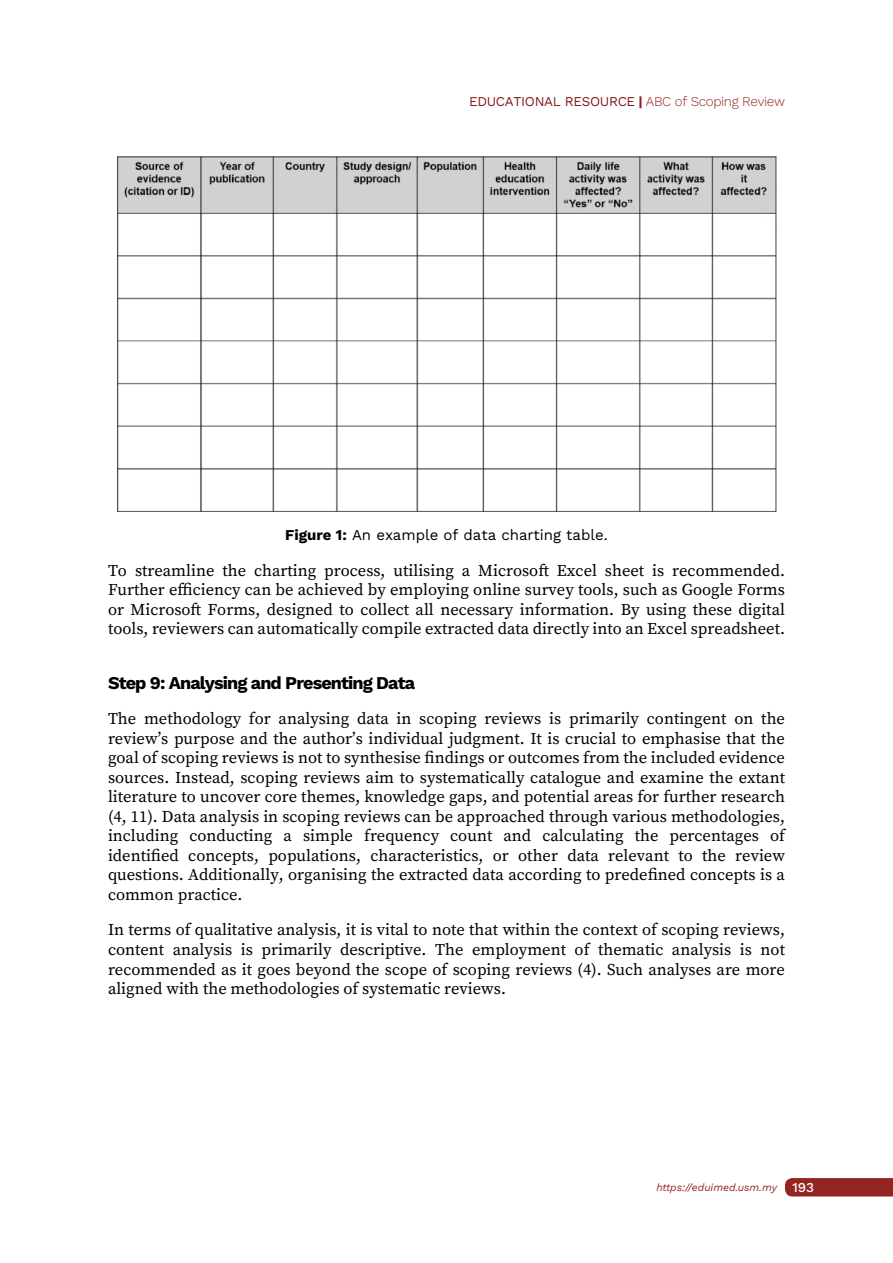
<style>
.page{position:relative;width:893px;height:1263px;background:#fff}
.page>*{position:absolute;margin:0;border:0;box-sizing:border-box;transform-origin:0 0}
.t1{font:700 18px "Work Sans";letter-spacing:-.05em;color:#000}
.t2{font:16.5px/19.5px "Source Serif Pro";color:#000;text-align:justify}
.t3{font:15px "Work Sans";color:#000}
.t4{font:13.5px "Work Sans";letter-spacing:-.025em;color:#831b19}
.t5{font:italic 10.5px "Work Sans";color:#942520}
.s1{font-weight:700;color:#942520}
.s2{font-weight:300;color:#942520}
.s3{font-weight:700}
.s4{font-weight:500;font-style:normal;font-size:13.5px;color:#fff}
</style>
<div class="page">
<div style="left:785px;top:1178px;width:108px;height:18px;background:#942520"></div>
<img style="left:117px;top:157px;width:659px;height:354px">
<p class="t4" style="left:469px;top:91px;width:317px">EDUCATIONAL RESOURCE <span class="s1">|</span> <span class="s2">ABC of Scoping Review</span></p>
<p class="t3" style="left:285px;top:524px;width:324px"><span class="s3">Figure 1:</span> An example of data charting table.</p>
<p class="t2" style="left:108px;top:560px;width:678px">To streamline the charting process, utilising a Microsoft Excel sheet is recommended.<br>Further efficiency can be achieved by employing online survey tools, such as Google Forms or Microsoft Forms, designed to collect all necessary information. By using these digital tools, reviewers can automatically compile extracted data directly into an Excel spreadsheet.</p>
<p class="t1" style="left:108px;top:669px;width:309px">Step 9: Analysing and Presenting Data</p>
<p class="t2" style="left:108px;top:709px;width:678px">The methodology for analysing data in scoping reviews is primarily contingent on the review’s purpose and the author’s individual judgment. It is crucial to emphasise that the goal of scoping reviews is not to synthesise findings or outcomes from the included evidence sources. Instead, scoping reviews aim to systematically catalogue and examine the extant literature to uncover core themes, knowledge gaps, and potential areas for further research (4, 11). Data analysis in scoping reviews can be approached through various methodologies, including conducting a simple frequency count and calculating the percentages of identified concepts, populations, characteristics, or other data relevant to the review questions. Additionally, organising the extracted data according to predefined concepts is a common practice.</p>
<p class="t2" style="left:108px;top:920px;width:678px">In terms of qualitative analysis, it is vital to note that within the context of scoping reviews, content analysis is primarily descriptive. The employment of thematic analysis is not recommended as it goes beyond the scope of scoping reviews (4). Such analyses are more aligned with the methodologies of systematic reviews.</p>
<p class="t5" style="left:656px;top:1179px;width:159px">https://eduimed.usm.my <span class="s4">193</span></p>
</div>
